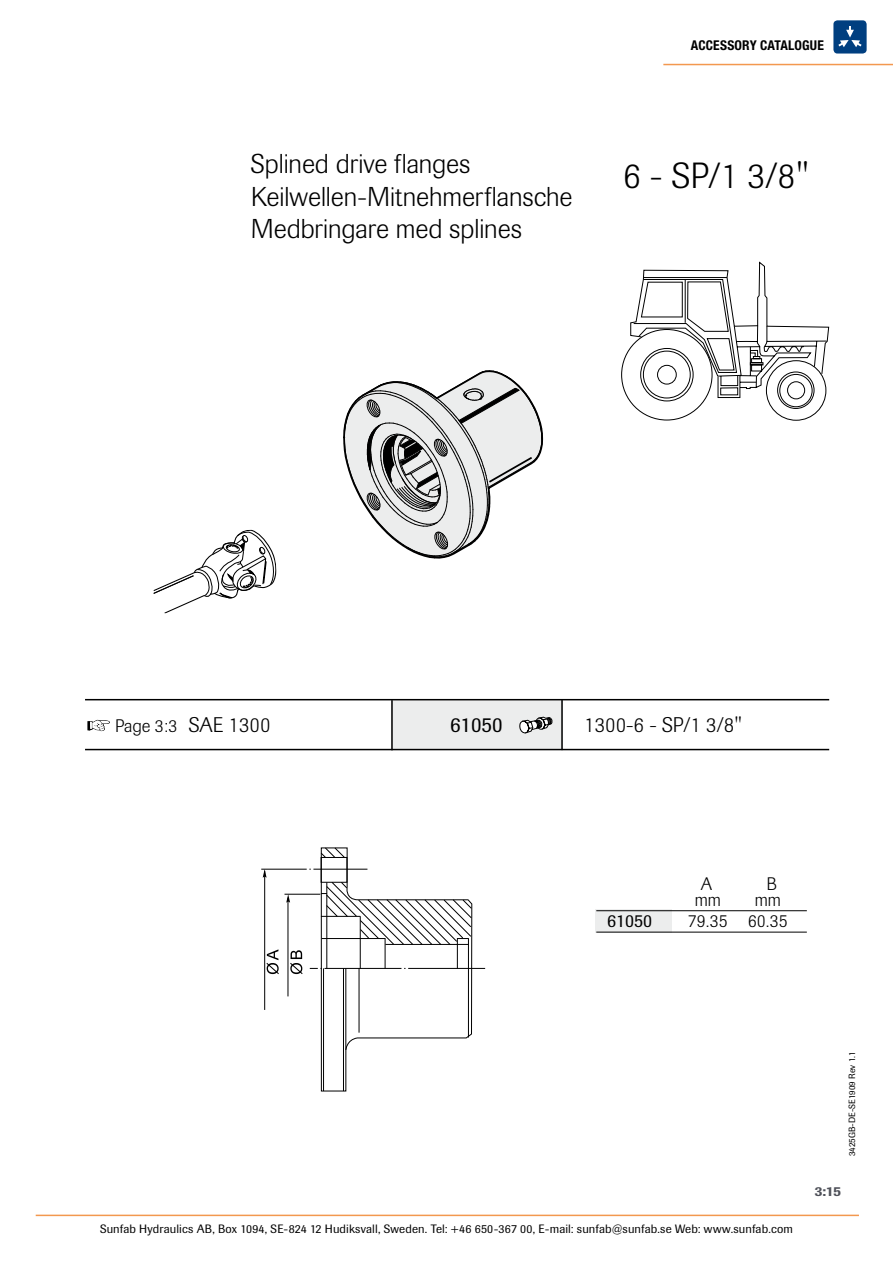
<style>
.page{position:relative;width:893px;height:1263px;background:#fff}
.page>*{position:absolute;margin:0;border:0;box-sizing:border-box;transform-origin:0 0}
.t1{font:300 36px "Imago BQ";color:#000}
.t2{font:300 27px/32.4px "Imago BQ";letter-spacing:-.005em;color:#000}
.t3{font:300 21px "Imago BQ";color:#000}
.t4{font:21px "Imago BQ";color:#000}
.t5{font:300 18px "Imago BQ";color:#000}
.t6{font:18px "Imago BQ";color:#000}
.t7{font:700 condensed 13.5px "Helvetica Neue LT Std";letter-spacing:.01em;color:#000}
.t8{font:500 13.5px "Imago BQ";color:#4f5159}
.t9{font:12px "Imago BQ";letter-spacing:.01em;color:#000}
.t10{font:9px "Imago BQ";color:#000}
</style>
<div class="page">
<hr style="left:36px;top:1214px;width:823px;height:2px;background:#f3984f">
<div style="left:391px;top:700px;width:172px;height:49px;background:#eceded"></div>
<hr style="left:85px;top:699px;width:744px;height:1px;background:#000">
<hr style="left:85px;top:749px;width:744px;height:1px;background:#000">
<hr style="left:391px;top:700px;width:2px;height:50px;background:#000">
<hr style="left:561px;top:700px;width:2px;height:50px;background:#000">
<svg style="left:153px;top:529px;width:124px;height:85px"></svg>
<svg style="left:519px;top:717px;width:33px;height:16px"></svg>
<svg style="left:87px;top:720px;width:23px;height:11px"></svg>
<div style="left:595px;top:909px;width:77px;height:23px;background:#eceded"></div>
<hr style="left:596px;top:910px;width:211px;height:1px;background:#000">
<hr style="left:596px;top:932px;width:211px;height:1px;background:#000">
<svg style="left:261px;top:847px;width:224px;height:244px"></svg>
<svg style="left:621px;top:261px;width:208px;height:160px"></svg>
<svg style="left:344px;top:371px;width:199px;height:187px"></svg>
<hr style="left:663px;top:64px;width:230px;height:1px;background:#f3984f">
<div style="left:833px;top:20px;width:34px;height:34px;background:#003f80;border-radius:4px"></div>
<svg style="left:838px;top:26px;width:23px;height:21px"></svg>
<h2 class="t2" style="left:251px;top:148px;width:323px">Splined drive flanges<br>Keilwellen-Mitnehmerflansche<br>Medbringare med splines</h2>
<p class="t7" style="left:691px;top:37px;width:134px">ACCESSORY CATALOGUE</p>
<h1 class="t1" style="left:623px;top:156px;width:188px">6 - SP/1 3/8"</h1>
<h3 class="t5" style="left:115px;top:715px;width:64px">Page 3:3</h3>
<h3 class="t3" style="left:189px;top:713px;width:83px">SAE 1300</h3>
<h3 class="t4" style="left:450px;top:713px;width:54px">61050</h3>
<h3 class="t3" style="left:584px;top:713px;width:160px">1300-6 - SP/1 3/8"</h3>
<h3 class="t5" style="left:701px;top:874px;width:13px">A</h3>
<h3 class="t5" style="left:766px;top:874px;width:12px">B</h3>
<h3 class="t5" style="left:695px;top:889px;width:28px">mm</h3>
<h3 class="t5" style="left:755px;top:889px;width:28px">mm</h3>
<h3 class="t6" style="left:607px;top:910px;width:46px">61050</h3>
<h3 class="t5" style="left:688px;top:911px;width:101px">79.35 60.35</h3>
<p class="t10" style="left:847px;top:1156px;width:106px;rotate:-90deg">3425GB-DE-SE1909 Rev 1.1</p>
<p class="t8" style="left:815px;top:1183px;width:28px">3:15</p>
<p class="t9" style="left:100px;top:1222px;width:694px">Sunfab Hydraulics AB, Box 1094, SE-824 12 Hudiksvall, Sweden. Tel: +46 650-367 00, E-mail: sunfab@sunfab.se Web: www.sunfab.com</p>
</div>
